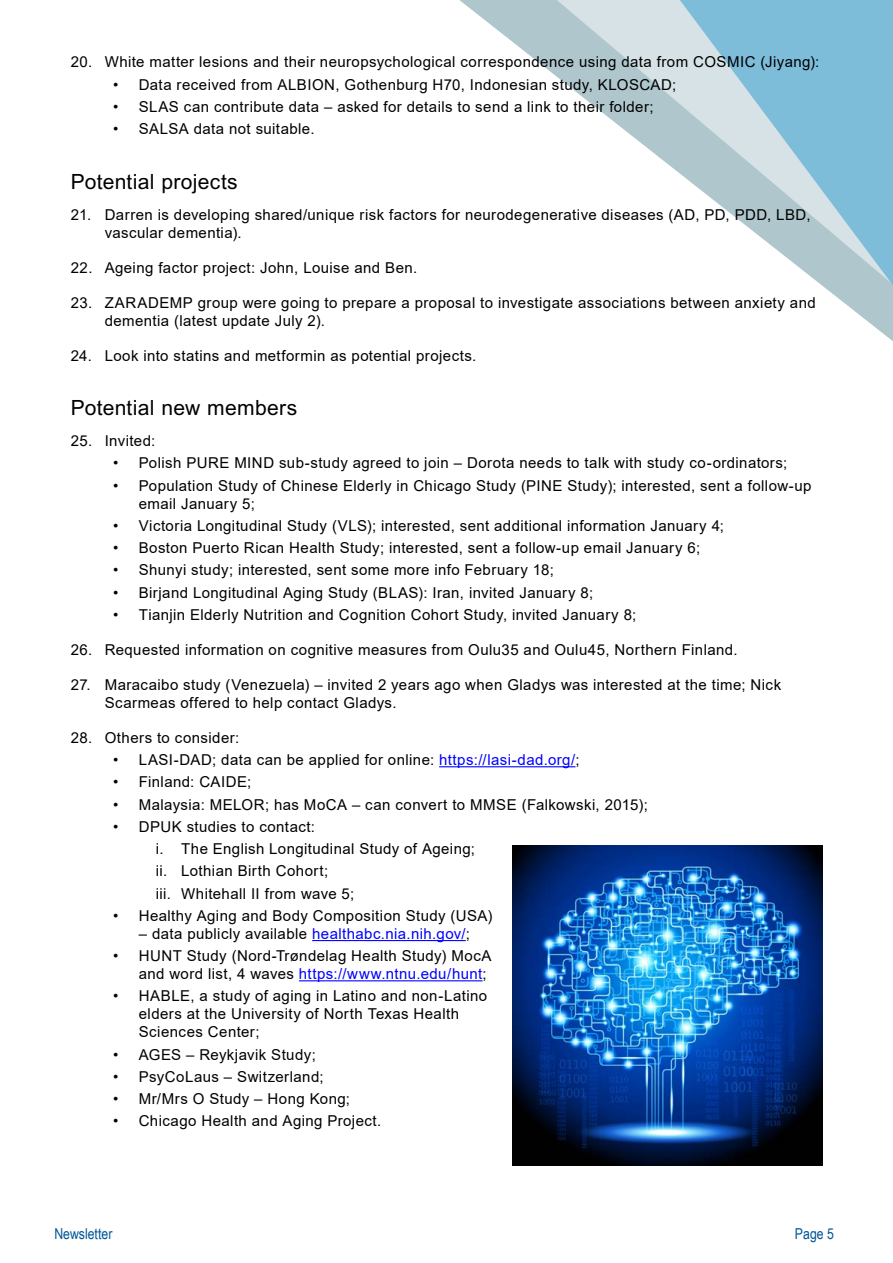
<style>
.page{position:relative;width:893px;height:1263px;background:#fff}
.page>*{position:absolute;margin:0;border:0;box-sizing:border-box;transform-origin:0 0}
.t1{font:21px "Arial MT Std";letter-spacing:.015em;color:#000}
.t2{font:15px/18px "Arial";letter-spacing:.025em;color:#000}
.t3{font:15px "Arial Narrow";color:#005597}
.s1{color:#00f}
</style>
<div class="page">
<svg style="left:482px;top:0;width:411px;height:341px"></svg>
<hr style="left:439px;top:766px;width:136px;height:1px;background:#00f">
<hr style="left:312px;top:940px;width:154px;height:1px;background:#00f">
<hr style="left:299px;top:980px;width:184px;height:1px;background:#00f">
<img style="left:512px;top:845px;width:310px;height:320px">
<p class="t2" style="left:71px;top:53px;width:750px">20. White matter lesions and their neuropsychological correspondence using data from COSMIC (Jiyang):</p>
<p class="t2" style="left:113px;top:75px;width:565px">• Data received from ALBION, Gothenburg H70, Indonesian study, KLOSCAD;</p>
<p class="t2" style="left:113px;top:98px;width:542px">• SLAS can contribute data – asked for details to send a link to their folder;</p>
<p class="t2" style="left:113px;top:120px;width:203px">• SALSA data not suitable.</p>
<h1 class="t1" style="left:71px;top:170px;width:169px">Potential projects</h1>
<p class="t2" style="left:105px;top:205px;width:707px;text-indent:-34px">21. Darren is developing shared/unique risk factors for neurodegenerative diseases (AD, PD, PDD, LBD, vascular dementia).</p>
<p class="t2" style="left:71px;top:258px;width:348px">22. Ageing factor project: John, Louise and Ben.</p>
<p class="t2" style="left:105px;top:293px;width:713px;text-indent:-34px">23. ZARADEMP group were going to prepare a proposal to investigate associations between anxiety and dementia (latest update July 2).</p>
<p class="t2" style="left:71px;top:346px;width:407px">24. Look into statins and metformin as potential projects.</p>
<h1 class="t1" style="left:71px;top:396px;width:228px">Potential new members</h1>
<p class="t2" style="left:71px;top:432px;width:86px">25. Invited:</p>
<p class="t2" style="left:113px;top:454px;width:676px">• Polish PURE MIND sub-study agreed to join – Dorota needs to talk with study co-ordinators;</p>
<p class="t2" style="left:139px;top:476px;width:674px;text-indent:-26px">• Population Study of Chinese Elderly in Chicago Study (PINE Study); interested, sent a follow-up email January 5;</p>
<p class="t2" style="left:113px;top:516px;width:612px">• Victoria Longitudinal Study (VLS); interested, sent additional information January 4;</p>
<p class="t2" style="left:113px;top:539px;width:588px">• Boston Puerto Rican Health Study; interested, sent a follow-up email January 6;</p>
<p class="t2" style="left:113px;top:561px;width:442px">• Shunyi study; interested, sent some more info February 18;</p>
<p class="t2" style="left:113px;top:583px;width:482px">• Birjand Longitudinal Aging Study (BLAS): Iran, invited January 8;</p>
<p class="t2" style="left:113px;top:605px;width:525px">• Tianjin Elderly Nutrition and Cognition Cohort Study, invited January 8;</p>
<p class="t2" style="left:71px;top:640px;width:668px">26. Requested information on cognitive measures from Oulu35 and Oulu45, Northern Finland.</p>
<p class="t2" style="left:105px;top:675px;width:678px;text-indent:-34px">27. Maracaibo study (Venezuela) – invited 2 years ago when Gladys was interested at the time; Nick<br>Scarmeas offered to help contact Gladys.</p>
<p class="t2" style="left:71px;top:728px;width:170px">28. Others to consider:</p>
<p class="t2" style="left:113px;top:751px;width:468px">• LASI-DAD; data can be applied for online: <span class="s1">https://lasi-dad.org/</span>;</p>
<p class="t2" style="left:113px;top:773px;width:140px">• Finland: CAIDE;</p>
<p class="t2" style="left:113px;top:795px;width:536px">• Malaysia: MELOR; has MoCA – can convert to MMSE (Falkowski, 2015);</p>
<p class="t2" style="left:156px;top:815px;width:321px;line-height:22.2px;text-indent:-43px">• DPUK studies to contact:<br>i. The English Longitudinal Study of Ageing; ii. Lothian Birth Cohort;<br>iii. Whitehall II from wave 5;</p>
<p class="t2" style="left:113px;top:906px;width:381px">• Healthy Aging and Body Composition Study (USA)</p>
<p class="t2" style="left:139px;top:924px;width:333px">– data publicly available <span class="s1">healthabc.nia.nih.gov/</span>;</p>
<p class="t2" style="left:139px;top:947px;width:354px;text-indent:-26px">• HUNT Study (Nord-Trøndelag Health Study) MocA and word list, 4 waves <span class="s1">https://www.ntnu.edu/hunt</span>;</p>
<p class="t2" style="left:139px;top:987px;width:350px;text-indent:-26px">• HABLE, a study of aging in Latino and non-Latino elders at the University of North Texas Health<br>Sciences Center;</p>
<p class="t2" style="left:113px;top:1045px;width:204px">• AGES – Reykjavik Study;</p>
<p class="t2" style="left:113px;top:1067px;width:212px">• PsyCoLaus – Switzerland;</p>
<p class="t2" style="left:113px;top:1090px;width:238px">• Mr/Mrs O Study – Hong Kong;</p>
<p class="t2" style="left:113px;top:1112px;width:270px">• Chicago Health and Aging Project.</p>
<p class="t3" style="left:54px;top:1222px;width:60px">Newsletter</p>
<p class="t3" style="left:795px;top:1222px;width:40px">Page 5</p>
</div>
